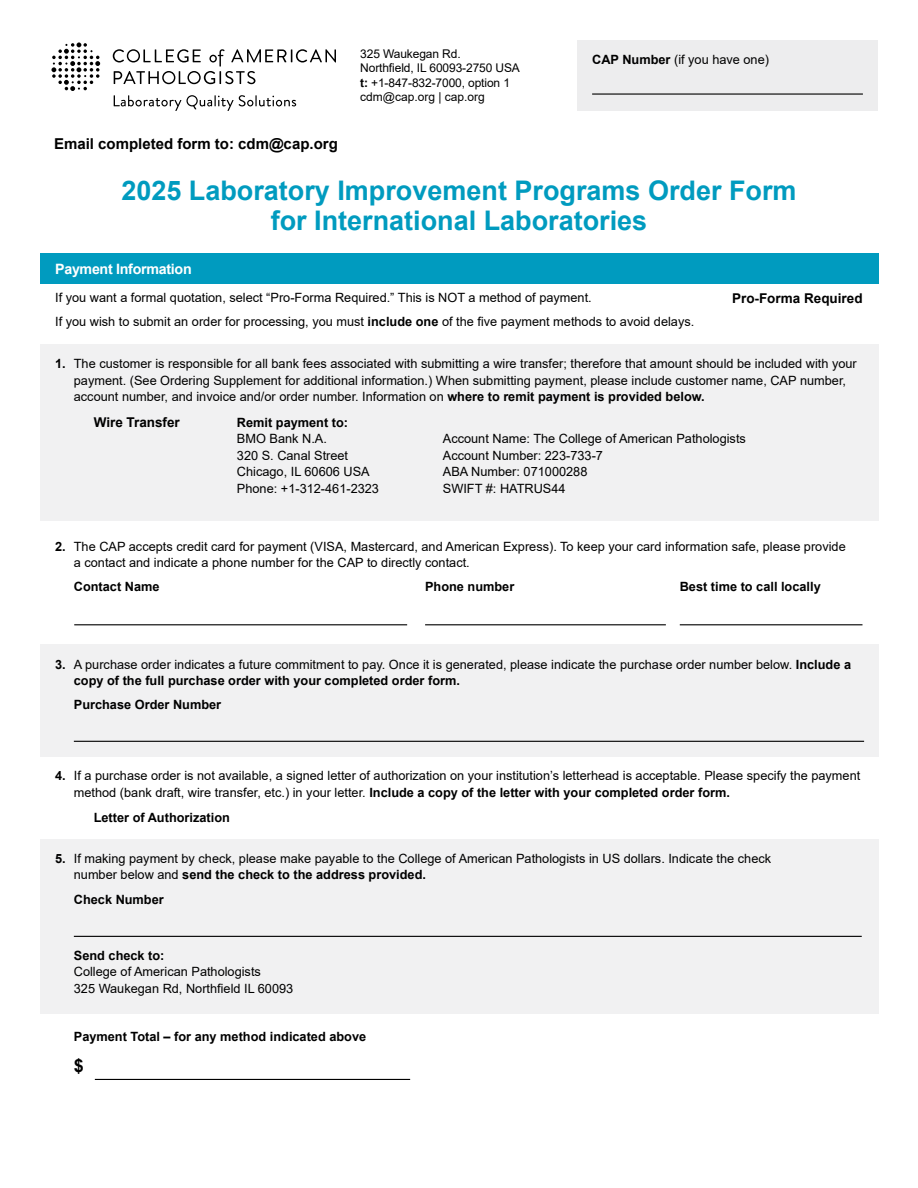
<style>
.page{position:relative;width:918px;height:1188px;background:#fff}
.page>*{position:absolute;margin:0;border:0;box-sizing:border-box;transform-origin:0 0}
.t1{font:700 27px/30px "Arial";color:#009bbf;text-align:center}
.t2{font:700 18px "Arial";color:#000}
.t3{font:700 15px "Arial";color:#000}
.t4{font:700 14.25px "Arial";letter-spacing:-.02em;color:#fff}
.t5{font:700 13.5px "Arial";color:#000}
.t6{font:12.75px/16.5px "Arial";color:#000}
.t7{font:700 12.75px "Arial";color:#000}
.t8{font:12px/14.4px "Arial";letter-spacing:-.01em;color:#000}
.s1{font-weight:700}
</style>
<div class="page">
<div style="left:577px;top:40px;width:301px;height:71px;background:#ededee"></div>
<hr style="left:592px;top:93px;width:271px;height:2px;background:#000">
<svg style="left:51px;top:42px;width:49px;height:49px"></svg>
<svg style="left:113px;top:49px;width:223px;height:35px"></svg>
<svg style="left:114px;top:95px;width:182px;height:16px"></svg>
<div style="left:40px;top:254px;width:839px;height:30px;background:#009bbf"></div>
<div style="left:40px;top:344px;width:839px;height:177px;background:#f1f1f2"></div>
<div style="left:40px;top:644px;width:839px;height:113px;background:#f1f1f2"></div>
<div style="left:40px;top:839px;width:839px;height:175px;background:#f1f1f2"></div>
<hr style="left:74px;top:936px;width:788px;height:1px;background:#000">
<hr style="left:95px;top:1079px;width:315px;height:1px;background:#000">
<hr style="left:74px;top:741px;width:790px;height:1px;background:#000">
<hr style="left:74px;top:624px;width:333px;height:1px;background:#000">
<hr style="left:425px;top:624px;width:241px;height:1px;background:#000">
<hr style="left:680px;top:624px;width:182px;height:1px;background:#000">
<p class="t3" style="left:54px;top:133px;width:285px">Email completed form to: cdm@cap.org</p>
<p class="t8" style="left:360px;top:46px;width:161px">325 Waukegan Rd.<br>Northfield, IL 60093-2750 USA <span class="s1">t:</span> +1-847-832-7000, option 1 cdm@cap.org | cap.org</p>
<p class="t6" style="left:592px;top:51px;width:178px"><span class="s1">CAP Number</span> (if you have one)</p>
<h1 class="t1" style="left:121px;top:175px;width:677px">2025 Laboratory Improvement Programs Order Form for International Laboratories</h1>
<p class="t4" style="left:55px;top:259px;width:138px">Payment Information</p>
<p class="t6" style="left:55px;top:286px;width:641px;line-height:24px">If you want a formal quotation, select “Pro-Forma Required.” This is NOT a method of payment.<br>If you wish to submit an order for processing, you must <span class="s1">include one</span> of the five payment methods to avoid delays.</p>
<p class="t5" style="left:732px;top:289px;width:132px">Pro-Forma Required</p>
<p class="t7" style="left:55px;top:355px;width:12px">1.</p>
<p class="t6" style="left:74px;top:356px;width:785px">The customer is responsible for all bank fees associated with submitting a wire transfer; therefore that amount should be included with your payment. (See Ordering Supplement for additional information.) When submitting payment, please include customer name, CAP number, account number, and invoice and/or order number. Information on <span class="s1">where to remit payment is provided below.</span></p>
<p class="t5" style="left:94px;top:413px;width:88px">Wire Transfer</p>
<p class="t7" style="left:237px;top:413px;width:113px">Remit payment to:</p>
<p class="t6" style="left:237px;top:431px;width:144px">BMO Bank N.A.<br>320 S. Canal Street<br>Chicago, IL 60606 USA<br>Phone: +1-312-461-2323</p>
<p class="t6" style="left:443px;top:431px;width:305px">Account Name: The College of American Pathologists<br>Account Number: 223-733-7<br>ABA Number: 071000288<br>SWIFT #: HATRUS44</p>
<p class="t7" style="left:55px;top:537px;width:12px">2.</p>
<p class="t6" style="left:74px;top:538px;width:773px">The CAP accepts credit card for payment (VISA, Mastercard, and American Express). To keep your card information safe, please provide a contact and indicate a phone number for the CAP to directly contact.</p>
<p class="t7" style="left:74px;top:578px;width:87px">Contact Name</p>
<p class="t7" style="left:425px;top:578px;width:91px">Phone number</p>
<p class="t7" style="left:680px;top:577px;width:143px">Best time to call locally</p>
<p class="t7" style="left:55px;top:655px;width:12px">3.</p>
<p class="t6" style="left:74px;top:656px;width:779px">A purchase order indicates a future commitment to pay. Once it is generated, please indicate the purchase order number below. <span class="s1">Include a copy of the full purchase order with your completed order form.</span></p>
<p class="t7" style="left:74px;top:695px;width:149px">Purchase Order Number</p>
<p class="t7" style="left:55px;top:767px;width:12px">4.</p>
<p class="t6" style="left:74px;top:768px;width:788px">If a purchase order is not available, a signed letter of authorization on your institution’s letterhead is acceptable. Please specify the payment method (bank draft, wire transfer, etc.) in your letter. <span class="s1">Include a copy of the letter with your completed order form.</span></p>
<p class="t7" style="left:94px;top:808px;width:138px">Letter of Authorization</p>
<p class="t7" style="left:55px;top:849px;width:12px">5.</p>
<p class="t6" style="left:74px;top:850px;width:699px">If making payment by check, please make payable to the College of American Pathologists in US dollars. Indicate the check number below and <span class="s1">send the check to the address provided.</span></p>
<p class="t7" style="left:74px;top:890px;width:91px">Check Number</p>
<p class="t7" style="left:74px;top:946px;width:92px">Send check to:</p>
<p class="t6" style="left:74px;top:963px;width:221px">College of American Pathologists<br>325 Waukegan Rd, Northfield IL 60093</p>
<p class="t7" style="left:74px;top:1028px;width:294px">Payment Total – for any method indicated above</p>
<h2 class="t2" style="left:74px;top:1053px;width:12px">$</h2>
</div>
